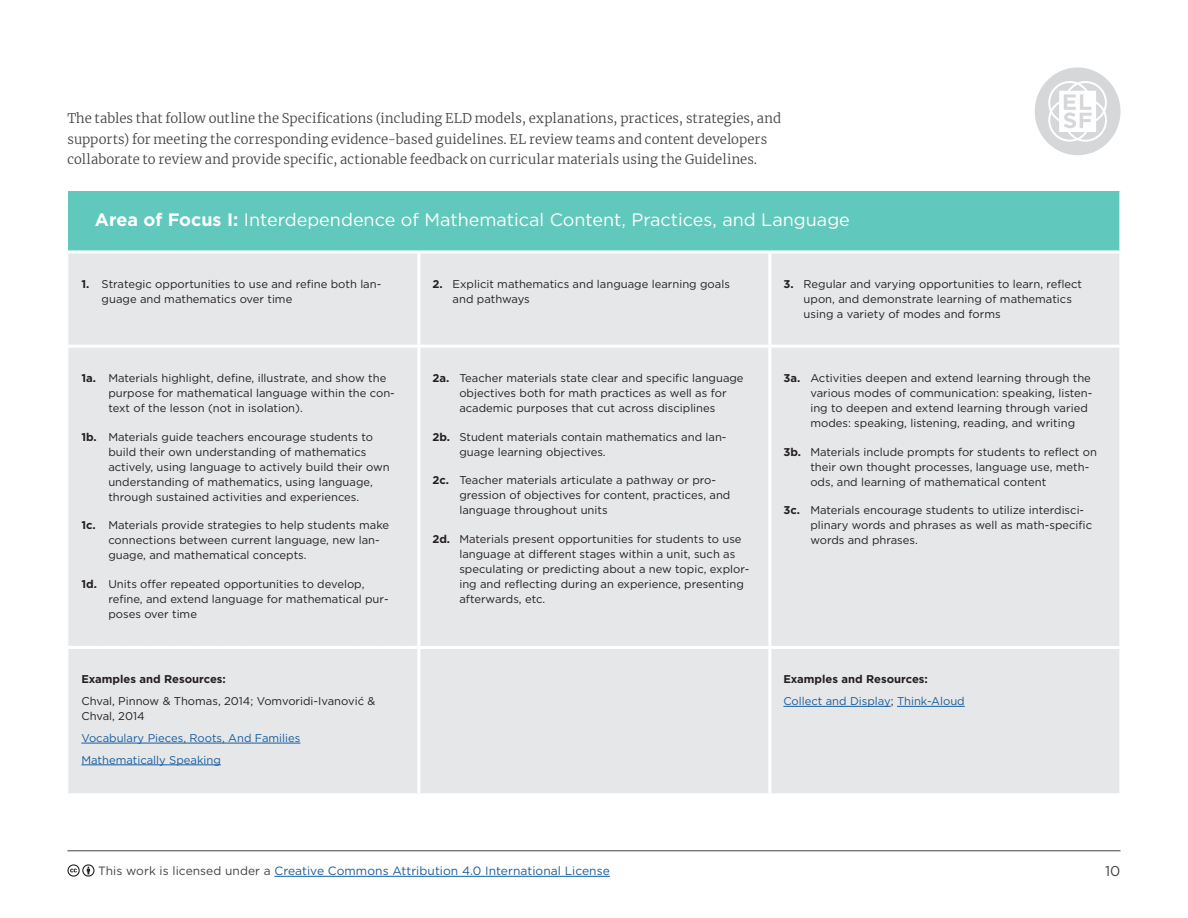
<style>
.page{position:relative;width:1188px;height:918px;background:#fff}
.page>*{position:absolute;margin:0;border:0;box-sizing:border-box;transform-origin:0 0}
.t1{font:18px "Gotham";color:#fff}
.t2{font:14.25px "Gotham";color:#414243}
.t3{font:300 13.2px/20.5px "Merriweather";letter-spacing:.005em;color:#414243}
.t4{font:12px "Gotham";letter-spacing:.005em;color:#175d9e}
.t5{font:11.25px/15px "Gotham";color:#231f20}
.t6{font:11.25px/21.8px "Gotham";color:#175d9e}
.t7{font:700 11.25px "Gotham";color:#231f20}
.s1{font-weight:700}
.s2{font-weight:700;color:#231f20}
.s3{color:#231f20}
.s4{color:#414243}
</style>
<div class="page">
<hr style="left:68px;top:851px;width:1052px;height:1px;background:#414243">
<svg style="left:1035px;top:68px;width:85px;height:87px"></svg>
<hr style="left:275px;top:876px;width:335px;height:1px;background:#175d9e">
<svg style="left:68px;top:864px;width:26px;height:13px"></svg>
<div style="left:68px;top:191px;width:1053px;height:61px;background:#60c8bc"></div>
<div style="left:69px;top:253px;width:1050px;height:540px;background:#e6e7e9"></div>
<hr style="left:1119px;top:191px;width:3px;height:59px;background:#fff">
<hr style="left:417px;top:253px;width:3px;height:92px;background:#fff">
<hr style="left:68px;top:345px;width:351px;height:3px;background:#fff">
<hr style="left:417px;top:348px;width:3px;height:298px;background:#fff">
<hr style="left:417px;top:649px;width:3px;height:144px;background:#fff">
<hr style="left:68px;top:250px;width:351px;height:3px;background:#fff">
<hr style="left:419px;top:250px;width:351px;height:3px;background:#fff">
<hr style="left:770px;top:250px;width:352px;height:3px;background:#fff">
<svg style="left:68px;top:645px;width:349px;height:5px"></svg>
<hr style="left:417px;top:646px;width:353px;height:3px;background:#fff">
<hr style="left:770px;top:646px;width:352px;height:3px;background:#fff">
<hr style="left:768px;top:253px;width:3px;height:92px;background:#fff">
<hr style="left:768px;top:348px;width:3px;height:298px;background:#fff">
<hr style="left:768px;top:649px;width:3px;height:144px;background:#fff">
<hr style="left:419px;top:345px;width:351px;height:3px;background:#fff">
<hr style="left:770px;top:345px;width:352px;height:3px;background:#fff">
<hr style="left:81px;top:743px;width:219px;height:1px;background:#175d9e">
<hr style="left:81px;top:765px;width:140px;height:1px;background:#175d9e">
<hr style="left:783px;top:706px;width:108px;height:1px;background:#175d9e">
<hr style="left:897px;top:706px;width:68px;height:1px;background:#175d9e">
<p class="t3" style="left:68px;top:108px;width:715px">The tables that follow outline the Specifications (including ELD models, explanations, practices, strategies, and supports) for meeting the corresponding evidence-based guidelines. EL review teams and content developers collaborate to review and provide specific, actionable feedback on curricular materials using the Guidelines.</p>
<h1 class="t1" style="left:95px;top:208px;width:757px"><span class="s1">Area of Focus I:</span> Interdependence of Mathematical Content, Practices, and Language</h1>
<p class="t5" style="left:102px;top:276px;width:281px;text-indent:-20px"><span class="s1">1.</span> Strategic opportunities to use and refine both lan&shy;guage and mathematics over time</p>
<p class="t5" style="left:453px;top:276px;width:279px;text-indent:-20px"><span class="s1">2.</span> Explicit mathematics and language learning goals and pathways</p>
<p class="t5" style="left:804px;top:276px;width:280px;text-indent:-20px"><span class="s1">3.</span> Regular and varying opportunities to learn, reflect upon, and demonstrate learning of mathematics using a variety of modes and forms</p>
<p class="t5" style="left:108px;top:370px;width:288px;text-indent:-27px"><span class="s1">1a.</span> Materials highlight, define, illustrate, and show the purpose for mathematical language within the con&shy;text of the lesson (not in isolation).</p>
<p class="t5" style="left:108px;top:429px;width:283px;text-indent:-27px"><span class="s1">1b.</span> Materials guide teachers encourage students to build their own understanding of mathematics actively, using language to actively build their own understanding of mathematics, using language, through sustained activities and experiences.</p>
<p class="t5" style="left:108px;top:517px;width:282px;text-indent:-27px"><span class="s1">1c.</span> Materials provide strategies to help students make connections between current language, new lan&shy;guage, and mathematical concepts.</p>
<p class="t5" style="left:108px;top:576px;width:282px;text-indent:-27px"><span class="s1">1d.</span> Units offer repeated opportunities to develop, refine, and extend language for mathematical pur&shy;poses over time</p>
<p class="t7" style="left:81px;top:672px;width:146px">Examples and Resources:</p>
<p class="t5" style="left:81px;top:693px;width:295px">Chval, Pinnow &amp; Thomas, 2014; Vomvoridi-Ivanović &amp;<br>Chval, 2014</p>
<p class="t6" style="left:81px;top:727px;width:221px">Vocabulary Pieces, Roots, And Families<br>Mathematically Speaking</p>
<p class="t5" style="left:459px;top:370px;width:286px;text-indent:-27px"><span class="s1">2a.</span> Teacher materials state clear and specific language objectives both for math practices as well as for academic purposes that cut across disciplines</p>
<p class="t5" style="left:459px;top:429px;width:269px;text-indent:-27px"><span class="s1">2b.</span> Student materials contain mathematics and lan&shy;guage learning objectives.</p>
<p class="t5" style="left:459px;top:472px;width:273px;text-indent:-27px"><span class="s1">2c.</span> Teacher materials articulate a pathway or pro&shy;gression of objectives for content, practices, and language throughout units</p>
<p class="t5" style="left:459px;top:531px;width:292px;text-indent:-27px"><span class="s1">2d.</span> Materials present opportunities for students to use language at different stages within a unit, such as speculating or predicting about a new topic, explor&shy;ing and reflecting during an experience, presenting afterwards, etc.</p>
<p class="t5" style="left:810px;top:370px;width:284px;text-indent:-27px"><span class="s1">3a.</span> Activities deepen and extend learning through the various modes of communication: speaking, listen&shy;ing to deepen and extend learning through varied modes: speaking, listening, reading, and writing</p>
<p class="t5" style="left:810px;top:444px;width:288px;text-indent:-27px"><span class="s1">3b.</span> Materials include prompts for students to reflect on their own thought processes, language use, meth&shy;ods, and learning of mathematical content</p>
<p class="t5" style="left:810px;top:502px;width:283px;text-indent:-27px"><span class="s1">3c.</span> Materials encourage students to utilize interdisci&shy;plinary words and phrases as well as math-specific words and phrases.</p>
<p class="t6" style="left:783px;top:668px;width:183px"><span class="s2">Examples and Resources:<br></span>Collect and Display<span class="s3">;</span> Think-Aloud</p>
<p class="t4" style="left:98px;top:863px;width:513px"><span class="s4">This work is licensed under a</span> Creative Commons Attribution 4.0 International License</p>
<p class="t2" style="left:1105px;top:862px;width:17px">10</p>
</div>
